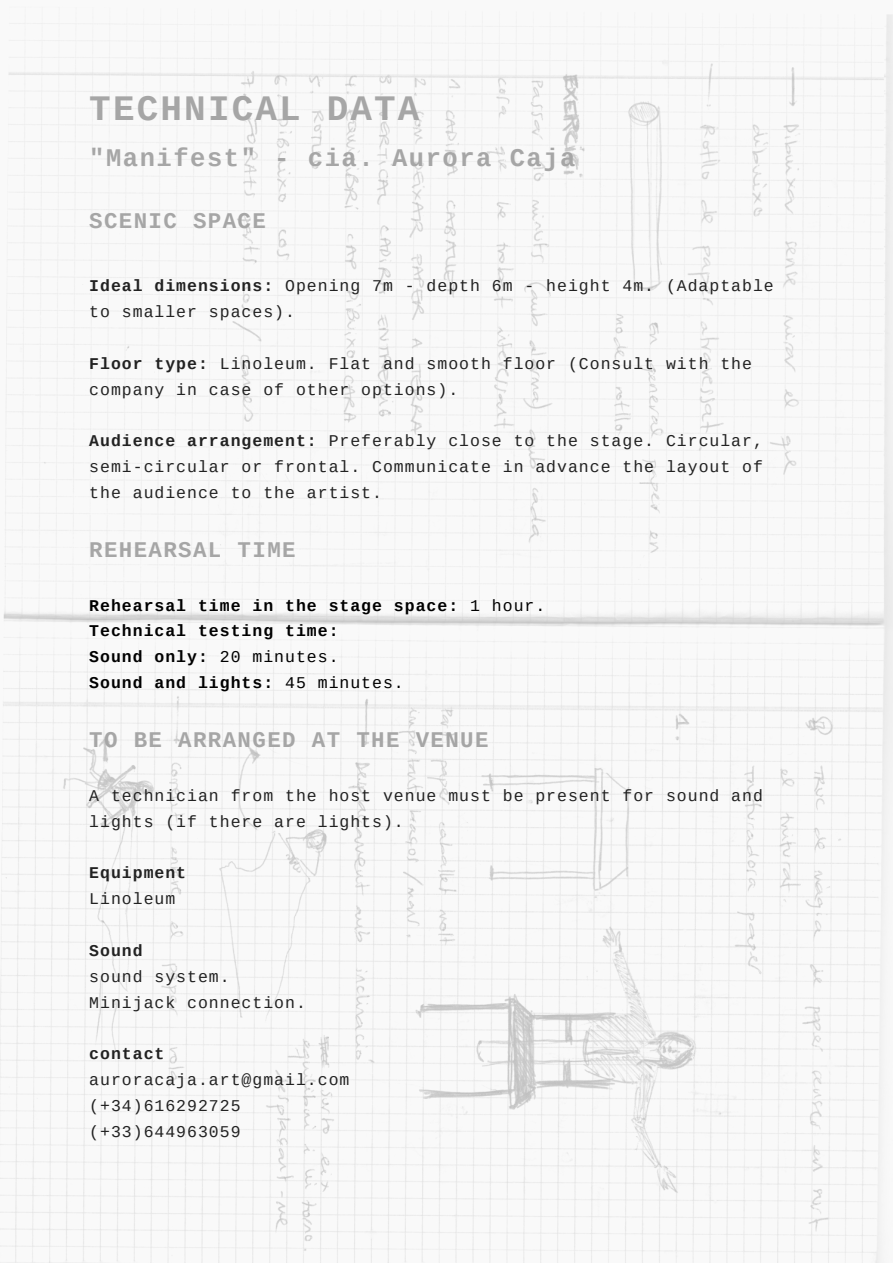
<style>
.page{position:relative;width:893px;height:1264px;background:#fff}
.page>*{position:absolute;margin:0;border:0;box-sizing:border-box;transform-origin:0 0}
.t1{font:700 36px "Cousine";letter-spacing:.06em;color:#a6a6a6}
.t2{font:700 25.5px "Cousine";letter-spacing:.06em;color:#a6a6a6}
.t3{font:700 22.5px "Cousine";letter-spacing:.06em;color:#a6a6a6}
.t4{font:16.5px/25.8px "Cousine";letter-spacing:.06em;color:#222}
.t5{font:700 16.5px/25.8px "Cousine";letter-spacing:.06em;color:#000}
.t6{font:700 16.5px "Cousine";letter-spacing:.06em;color:#222}
.s1{font-weight:700}
.s2{font-weight:400}
</style>
<div class="page">
<img style="left:0;top:7px;width:892px;height:1255px">
<h1 class="t1" style="left:89px;top:90px;width:332px">TECHNICAL DATA</h1>
<h2 class="t2" style="left:89px;top:145px;width:487px">"Manifest" - cia. Aurora Caja</h2>
<h3 class="t3" style="left:89px;top:209px;width:178px">SCENIC SPACE</h3>
<p class="t4" style="left:89px;top:274px;width:686px"><span class="s1">Ideal dimensions:</span> Opening 7m - depth 6m - height 4m. (Adaptable to smaller spaces).</p>
<p class="t4" style="left:89px;top:351px;width:664px"><span class="s1">Floor type:</span> Linoleum. Flat and smooth floor (Consult with the company in case of other options).</p>
<p class="t4" style="left:89px;top:429px;width:675px;text-align:justify"><span class="s1">Audience arrangement:</span> Preferably close to the stage. Circular, semi-circular or frontal. Communicate in advance the layout of the audience to the artist.</p>
<h3 class="t3" style="left:89px;top:538px;width:208px">REHEARSAL TIME</h3>
<p class="t5" style="left:89px;top:593px;width:457px">Rehearsal time in the stage space: <span class="s2">1 hour.<br></span>Technical testing time:<br>Sound only: <span class="s2">20 minutes.<br></span>Sound and lights: <span class="s2">45 minutes.</span></p>
<h3 class="t3" style="left:89px;top:728px;width:401px">TO BE ARRANGED AT THE VENUE</h3>
<p class="t4" style="left:89px;top:783px;width:675px">A technician from the host venue must be present for sound and lights (if there are lights).</p>
<p class="t6" style="left:89px;top:864px;width:98px">Equipment</p>
<p class="t4" style="left:89px;top:886px;width:88px">Linoleum</p>
<p class="t6" style="left:89px;top:942px;width:55px">Sound</p>
<p class="t4" style="left:89px;top:964px;width:218px">sound system.<br>Minijack connection.</p>
<p class="t6" style="left:89px;top:1045px;width:77px">contact</p>
<p class="t4" style="left:89px;top:1067px;width:262px">auroracaja.art@gmail.com (+34)616292725 (+33)644963059</p>
</div>
